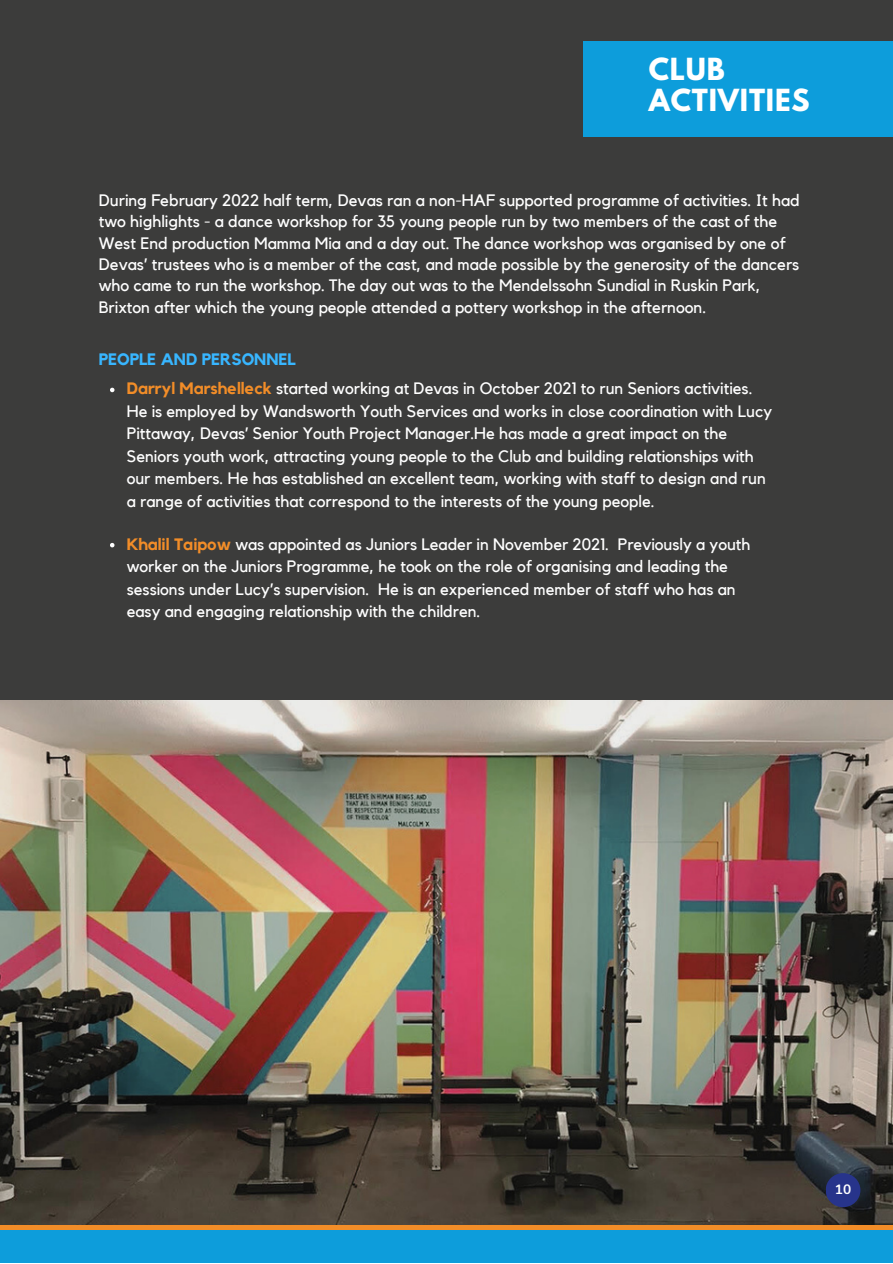
<style>
.page{position:relative;width:893px;height:1264px;background:#fff}
.page>*{position:absolute;margin:0;border:0;box-sizing:border-box;transform-origin:0 0}
.t1{font:700 27px/30.3px "League Spartan";letter-spacing:.03em;color:#fff}
.t2{font:16.5px/22.5px "Kollektif";color:#fff}
.t3{font:700 16.5px "Kollektif";color:#38b6ff}
.t4{font:700 13.65px "Nunito";color:#fff}
.s1{font-weight:700;color:#f28d28}
</style>
<div class="page">
<div style="left:0;top:0;width:892px;height:1262px;background:#3c3c3b"></div>
<div style="left:583px;top:42px;width:309px;height:94px;background:#0d9ddb"></div>
<div style="left:0;top:1224px;width:892px;height:6px;background:#f28d28"></div>
<div style="left:0;top:1230px;width:892px;height:32px;background:#0d9ddb"></div>
<img style="left:0;top:700px;width:892px;height:524px">
<div style="left:825px;top:1173px;width:35px;height:34px;background:#27348b;border-radius:50%"></div>
<svg style="left:110px;top:388px;width:4px;height:4px"></svg>
<svg style="left:110px;top:543px;width:4px;height:4px"></svg>
<p class="t1" style="left:648px;top:58px;width:162px">CLUB<br>ACTIVITIES</p>
<p class="t2" style="left:99px;top:190px;width:702px;line-height:21.3px">During February 2022 half term, Devas ran a non-HAF supported programme of activities. It had two highlights - a dance workshop for 35 young people run by two members of the cast of the West End production Mamma Mia and a day out. The dance workshop was organised by one of Devas’ trustees who is a member of the cast, and made possible by the generosity of the dancers who came to run the workshop. The day out was to the Mendelssohn Sundial in Ruskin Park, Brixton after which the young people attended a pottery workshop in the afternoon.</p>
<p class="t3" style="left:99px;top:352px;width:198px">PEOPLE AND PERSONNEL</p>
<p class="t2" style="left:127px;top:378px;width:647px"><span class="s1">Darryl Marshelleck</span> started working at Devas in October 2021 to run Seniors activities.<br>He is employed by Wandsworth Youth Services and works in close coordination with Lucy Pittaway, Devas’ Senior Youth Project Manager.He has made a great impact on the Seniors youth work, attracting young people to the Club and building relationships with our members. He has established an excellent team, working with staff to design and run a range of activities that correspond to the interests of the young people.</p>
<p class="t2" style="left:127px;top:533px;width:625px"><span class="s1">Khalil Taipow</span> was appointed as Juniors Leader in November 2021. Previously a youth worker on the Juniors Programme, he took on the role of organising and leading the sessions under Lucy’s supervision. He is an experienced member of staff who has an easy and engaging relationship with the children.</p>
<p class="t4" style="left:834px;top:1179px;width:18px">10</p>
</div>
